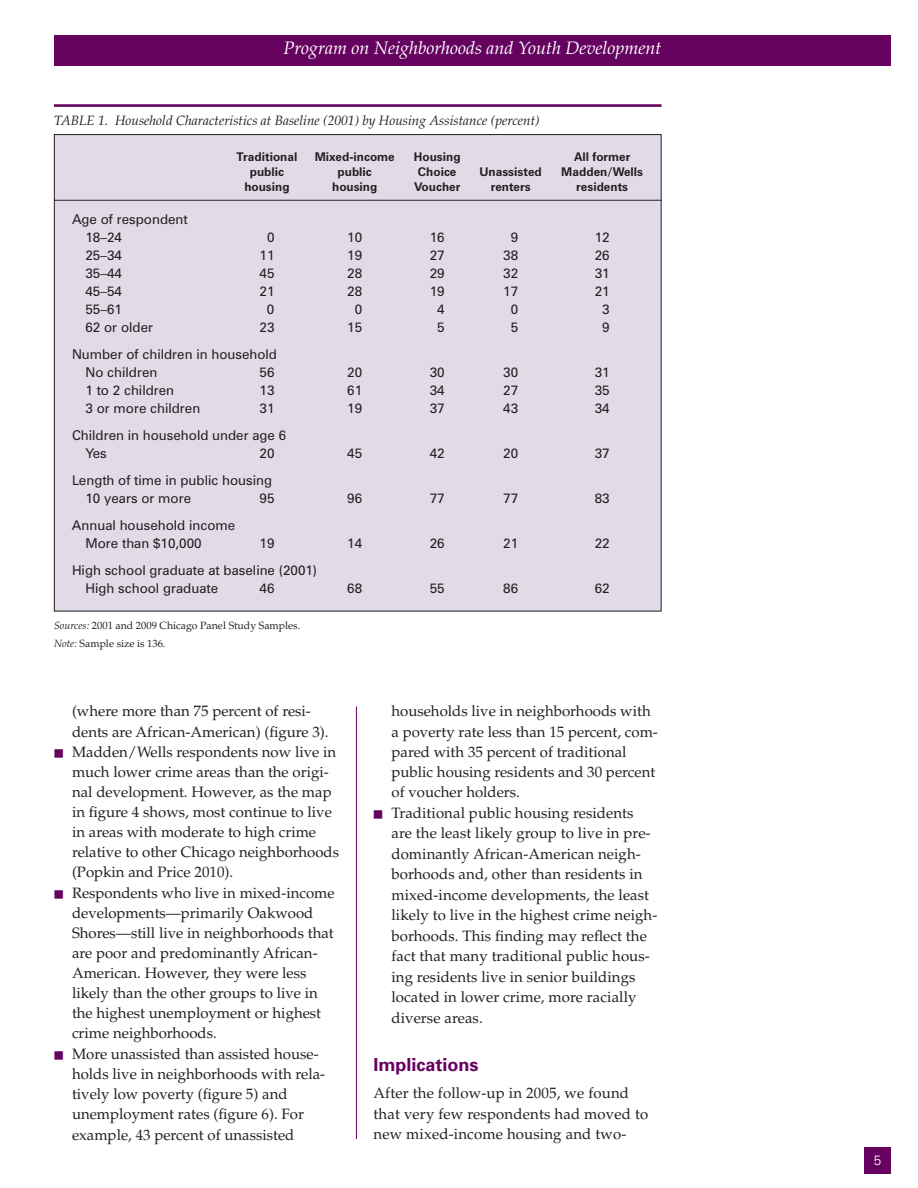
<style>
.page{position:relative;width:918px;height:1188px;background:#fff}
.page>*{position:absolute;margin:0;border:0;box-sizing:border-box;transform-origin:0 0}
.t1{font:italic 18px "Palatino";color:#fff}
.t2{font:700 18px "Univers";color:#650260}
.t3{font:15px/20.1px "Palatino";color:#231f20}
.t4{font:13.5px/18px "Zurich BT";color:#231f20}
.t5{font:italic 13.5px "Palatino";color:#231f20}
.t6{font:300 13.5px "Univers";color:#fff}
.t7{font:700 12px "Zurich BT";color:#231f20}
.t8{font:10.5px/17.2px "Palatino";color:#231f20}
.s1{font-style:italic}
.s2{font-family:"Universal Newswith Comm Pi";font-size:10.5px;color:#650260}
</style>
<div class="page">
<div style="left:54px;top:35px;width:837px;height:30px;background:#650260"></div>
<div style="left:864px;top:1148px;width:27px;height:26px;background:#650260"></div>
<hr style="left:54px;top:104px;width:608px;height:3px;background:#650260">
<div style="left:54px;top:135px;width:607px;height:476px;background:#e3dae7"></div>
<hr style="left:54px;top:200px;width:608px;height:1px;background:#231f20">
<hr style="left:356px;top:706px;width:1px;height:433px;background:#650260">
<p class="t1" style="left:283px;top:41px;width:380px">Program on Neighborhoods and Youth Development</p>
<p class="t5" style="left:54px;top:115px;width:487px">TABLE 1. Household Characteristics at Baseline (2001) by Housing Assistance (percent)</p>
<p class="t4" style="left:86px;top:211px;width:104px;text-indent:-14px">Age of respondent<br>18–24</p>
<p class="t7" style="left:237px;top:153px;width:62px">Traditional</p>
<p class="t7" style="left:315px;top:153px;width:82px">Mixed-income</p>
<p class="t7" style="left:414px;top:153px;width:48px">Housing</p>
<p class="t7" style="left:574px;top:153px;width:58px">All former</p>
<p class="t7" style="left:250px;top:168px;width:36px">public</p>
<p class="t7" style="left:338px;top:168px;width:36px">public</p>
<p class="t7" style="left:418px;top:168px;width:40px">Choice</p>
<p class="t7" style="left:480px;top:168px;width:64px">Unassisted</p>
<p class="t7" style="left:561px;top:168px;width:83px">Madden/Wells</p>
<p class="t7" style="left:244px;top:183px;width:47px">housing</p>
<p class="t7" style="left:332px;top:183px;width:47px">housing</p>
<p class="t7" style="left:414px;top:183px;width:48px">Voucher</p>
<p class="t7" style="left:491px;top:183px;width:42px">renters</p>
<p class="t7" style="left:576px;top:183px;width:53px">residents</p>
<p class="t4" style="left:267px;top:229px;width:9px">0</p>
<p class="t4" style="left:347px;top:229px;width:16px">10</p>
<p class="t4" style="left:430px;top:229px;width:16px">16</p>
<p class="t4" style="left:511px;top:229px;width:9px">9</p>
<p class="t4" style="left:595px;top:229px;width:16px">12</p>
<p class="t4" style="left:86px;top:247px;width:38px">25–34</p>
<p class="t4" style="left:260px;top:247px;width:16px">11</p>
<p class="t4" style="left:347px;top:247px;width:16px">19</p>
<p class="t4" style="left:430px;top:247px;width:16px">27</p>
<p class="t4" style="left:503px;top:247px;width:16px">38</p>
<p class="t4" style="left:595px;top:247px;width:16px">26</p>
<p class="t4" style="left:86px;top:265px;width:38px">35–44</p>
<p class="t4" style="left:260px;top:265px;width:16px">45</p>
<p class="t4" style="left:347px;top:265px;width:16px">28</p>
<p class="t4" style="left:430px;top:265px;width:16px">29</p>
<p class="t4" style="left:503px;top:265px;width:16px">32</p>
<p class="t4" style="left:595px;top:265px;width:16px">31</p>
<p class="t4" style="left:86px;top:283px;width:38px">45–54</p>
<p class="t4" style="left:260px;top:283px;width:16px">21</p>
<p class="t4" style="left:347px;top:283px;width:16px">28</p>
<p class="t4" style="left:430px;top:283px;width:16px">19</p>
<p class="t4" style="left:503px;top:283px;width:16px">17</p>
<p class="t4" style="left:595px;top:283px;width:16px">21</p>
<p class="t4" style="left:86px;top:301px;width:38px">55–61</p>
<p class="t4" style="left:267px;top:301px;width:9px">0</p>
<p class="t4" style="left:355px;top:301px;width:9px">0</p>
<p class="t4" style="left:437px;top:301px;width:9px">4</p>
<p class="t4" style="left:511px;top:301px;width:9px">0</p>
<p class="t4" style="left:602px;top:301px;width:9px">3</p>
<p class="t4" style="left:86px;top:319px;width:69px">62 or older</p>
<p class="t4" style="left:260px;top:319px;width:16px">23</p>
<p class="t4" style="left:347px;top:319px;width:16px">15</p>
<p class="t4" style="left:437px;top:319px;width:9px">5</p>
<p class="t4" style="left:511px;top:319px;width:9px">5</p>
<p class="t4" style="left:602px;top:319px;width:9px">9</p>
<p class="t4" style="left:86px;top:346px;width:193px;text-indent:-14px">Number of children in household<br>No children</p>
<p class="t4" style="left:260px;top:364px;width:16px">56</p>
<p class="t4" style="left:347px;top:364px;width:16px">20</p>
<p class="t4" style="left:430px;top:364px;width:16px">30</p>
<p class="t4" style="left:503px;top:364px;width:16px">30</p>
<p class="t4" style="left:595px;top:364px;width:16px">31</p>
<p class="t4" style="left:86px;top:382px;width:90px">1 to 2 children</p>
<p class="t4" style="left:260px;top:382px;width:16px">13</p>
<p class="t4" style="left:347px;top:382px;width:16px">61</p>
<p class="t4" style="left:430px;top:382px;width:16px">34</p>
<p class="t4" style="left:503px;top:382px;width:16px">27</p>
<p class="t4" style="left:595px;top:382px;width:16px">35</p>
<p class="t4" style="left:86px;top:400px;width:116px">3 or more children</p>
<p class="t4" style="left:260px;top:400px;width:16px">31</p>
<p class="t4" style="left:347px;top:400px;width:16px">19</p>
<p class="t4" style="left:430px;top:400px;width:16px">37</p>
<p class="t4" style="left:503px;top:400px;width:16px">43</p>
<p class="t4" style="left:595px;top:400px;width:16px">34</p>
<p class="t4" style="left:86px;top:427px;width:202px;text-indent:-14px">Children in household under age 6<br>Yes</p>
<p class="t4" style="left:260px;top:445px;width:16px">20</p>
<p class="t4" style="left:347px;top:445px;width:16px">45</p>
<p class="t4" style="left:430px;top:445px;width:16px">42</p>
<p class="t4" style="left:503px;top:445px;width:16px">20</p>
<p class="t4" style="left:595px;top:445px;width:16px">37</p>
<p class="t4" style="left:86px;top:472px;width:188px;text-indent:-14px">Length of time in public housing<br>10 years or more</p>
<p class="t4" style="left:260px;top:490px;width:16px">95</p>
<p class="t4" style="left:347px;top:490px;width:16px">96</p>
<p class="t4" style="left:430px;top:490px;width:16px">77</p>
<p class="t4" style="left:503px;top:490px;width:16px">77</p>
<p class="t4" style="left:595px;top:490px;width:16px">83</p>
<p class="t4" style="left:86px;top:517px;width:151px;text-indent:-14px">Annual household income<br>More than $10,000</p>
<p class="t4" style="left:260px;top:535px;width:16px">19</p>
<p class="t4" style="left:347px;top:535px;width:16px">14</p>
<p class="t4" style="left:430px;top:535px;width:16px">26</p>
<p class="t4" style="left:503px;top:535px;width:16px">21</p>
<p class="t4" style="left:595px;top:535px;width:16px">22</p>
<p class="t4" style="left:86px;top:562px;width:233px;text-indent:-14px">High school graduate at baseline (2001)<br>High school graduate</p>
<p class="t4" style="left:260px;top:580px;width:16px">46</p>
<p class="t4" style="left:347px;top:580px;width:16px">68</p>
<p class="t4" style="left:430px;top:580px;width:16px">55</p>
<p class="t4" style="left:503px;top:580px;width:16px">86</p>
<p class="t4" style="left:595px;top:580px;width:16px">62</p>
<p class="t8" style="left:54px;top:618px;width:248px"><span class="s1">Sources:</span> 2001 and 2009 Chicago Panel Study Samples.<br><span class="s1">Note:</span> Sample size is 136.</p>
<p class="t3" style="left:72px;top:703px;width:258px">(where more than 75 percent of resi&shy;dents are African-American) (figure 3).</p>
<p class="t3" style="left:72px;top:743px;width:269px;text-indent:-18px"><span class="s2">-</span> Madden/Wells respondents now live in much lower crime areas than the origi&shy;nal development. However, as the map in figure 4 shows, most continue to live in areas with moderate to high crime relative to other Chicago neighborhoods (Popkin and Price 2010).</p>
<p class="t3" style="left:72px;top:884px;width:264px;text-indent:-18px"><span class="s2">-</span> Respondents who live in mixed-income developments—primarily Oakwood Shores—still live in neighborhoods that are poor and predominantly African-American. However, they were less likely than the other groups to live in the highest unemployment or highest crime neighborhoods.</p>
<p class="t3" style="left:72px;top:1045px;width:255px;text-indent:-18px"><span class="s2">-</span> More unassisted than assisted house&shy;holds live in neighborhoods with rela&shy;tively low poverty (figure 5) and unemployment rates (figure 6). For example, 43 percent of unassisted</p>
<p class="t3" style="left:392px;top:703px;width:268px">households live in neighborhoods with a poverty rate less than 15 percent, com&shy;pared with 35 percent of traditional public housing residents and 30 percent of voucher holders.</p>
<p class="t3" style="left:392px;top:804px;width:267px;text-indent:-18px"><span class="s2">-</span> Traditional public housing residents are the least likely group to live in pre&shy;dominantly African-American neigh&shy;borhoods and, other than residents in mixed-income developments, the least likely to live in the highest crime neigh&shy;borhoods. This finding may reflect the fact that many traditional public hous&shy;ing residents live in senior buildings located in lower crime, more racially diverse areas.</p>
<p class="t2" style="left:374px;top:1058px;width:106px">Implications</p>
<p class="t3" style="left:374px;top:1085px;width:276px">After the follow-up in 2005, we found that very few respondents had moved to new mixed-income housing and two-</p>
<p class="t6" style="left:874px;top:1155px;width:9px">5</p>
</div>
